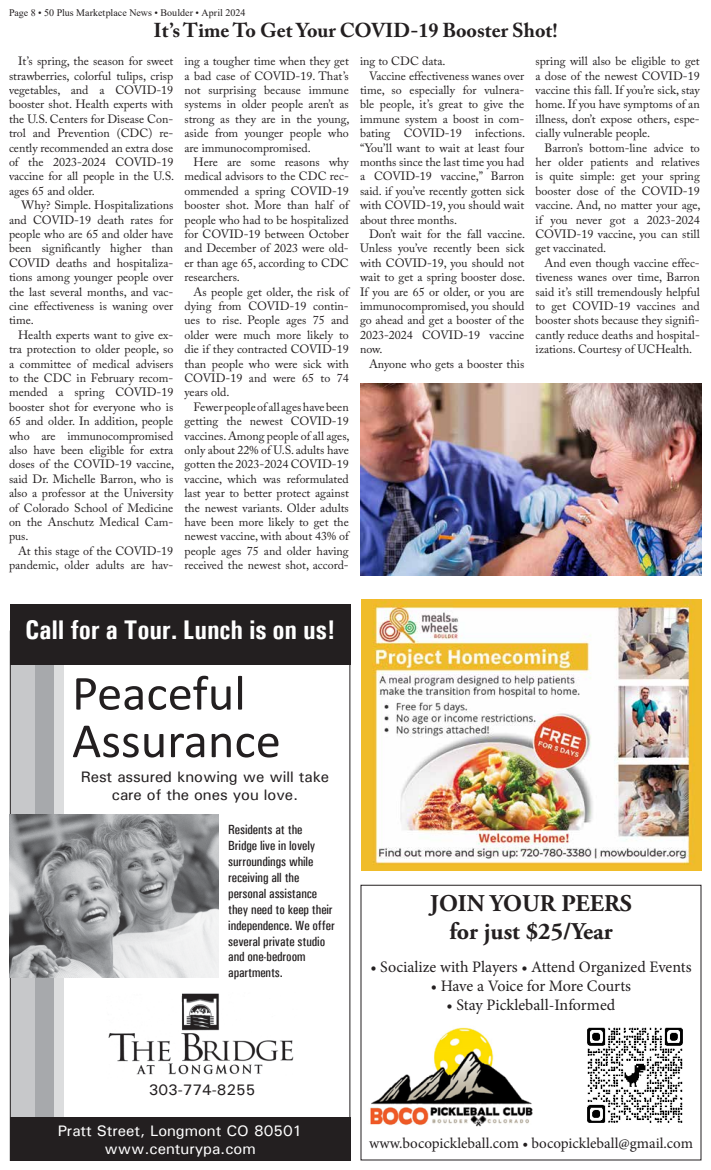
<style>
.page{position:relative;width:711px;height:1170px;background:#fff}
.page>*{position:absolute;margin:0;border:0;box-sizing:border-box;transform-origin:0 0}
.t1{font:49.4px/47.6px "Calibri";color:#231f20}
.t2{font:700 condensed 27px "Univers";letter-spacing:-.005em;color:#fff}
.t3{font:700 24px/28.8px "Adobe Garamond Pro";color:#231f20;text-align:center}
.t4{font:700 20px "Adobe Caslon Pro";color:#231f20}
.t5{font:16px "Minion Pro";color:#231f20}
.t6{font:500 15.2px/18.3px "Univers";letter-spacing:-.005em;color:#231f20;text-align:center}
.t7{font:500 15.2px/18.3px "Univers";letter-spacing:-.005em;color:#fff;text-align:center}
.t8{font:15px "Minion Pro";color:#231f20}
.t9{font:500 condensed 13.3px/16px "Univers";letter-spacing:-.005em;color:#231f20}
.t10{font:12px/14.4px "Adobe Caslon Pro";color:#231f20;text-align:justify}
.t11{font:10px "Times New Roman";color:#231f20}
</style>
<div class="page">
<div style="left:10px;top:630px;width:25px;height:531px;background:#c7c8ca"></div>
<div style="left:35px;top:630px;width:19px;height:531px;background:#a7a9ac"></div>
<div style="left:54px;top:631px;width:10px;height:530px;background:#dcddde"></div>
<div style="left:10px;top:604px;width:341px;height:61px;background:#231f20"></div>
<div style="left:10px;top:1118px;width:340px;height:43px;background:#231f20"></div>
<img style="left:9px;top:814px;width:210px;height:164px">
<img style="left:108px;top:993px;width:186px;height:82px">
<img style="left:361px;top:600px;width:341px;height:271px">
<img style="left:370px;top:1027px;width:163px;height:100px">
<img style="left:587px;top:1027px;width:96px;height:96px">
<img style="left:360px;top:383px;width:342px;height:193px">
<p class="t11" style="left:9px;top:6px;width:238px">Page 8 • 50 Plus Marketplace News • Boulder • April 2024</p>
<h3 class="t4" style="left:153px;top:18px;width:406px">It’s Time To Get Your COVID-19 Booster Shot!</h3>
<p class="t10" style="left:9px;top:54px;width:167px;text-indent:9px">It’s spring, the season for sweet strawberries, colorful tulips, crisp vegetables, and a COVID-19 booster shot. Health experts with the U.S. Centers for Disease Con&shy;trol and Prevention (CDC) re&shy;cently recommended an extra dose of the 2023-2024 COVID-19 vaccine for all people in the U.S. ages 65 and older.</p>
<p class="t10" style="left:9px;top:198px;width:166px;text-indent:13px">Why? Simple. Hospitalizations and COVID-19 death rates for people who are 65 and older have been significantly higher than COVID deaths and hospitaliza&shy;tions among younger people over the last several months, and vac&shy;cine effectiveness is waning over time.</p>
<p class="t10" style="left:9px;top:327px;width:167px;text-indent:9px">Health experts want to give ex&shy;tra protection to older people, so a committee of medical advisers to the CDC in February recom&shy;mended a spring COVID-19 booster shot for everyone who is 65 and older. In addition, people who are immunocompromised also have been eligible for extra doses of the COVID-19 vaccine, said Dr. Michelle Barron, who is also a professor at the University of Colorado School of Medicine on the Anschutz Medical Cam&shy;pus.</p>
<p class="t10" style="left:9px;top:543px;width:166px;text-align:right">At this stage of the COVID-19 pandemic, older adults are hav-</p>
<p class="t10" style="left:185px;top:54px;width:167px">ing a tougher time when they get a bad case of COVID-19. That’s not surprising because immune systems in older people aren’t as strong as they are in the young, aside from younger people who are immunocompromised.</p>
<p class="t10" style="left:185px;top:155px;width:166px;text-indent:9px">Here are some reasons why medical advisors to the CDC rec&shy;ommended a spring COVID-19 booster shot. More than half of people who had to be hospitalized for COVID-19 between October and December of 2023 were old&shy;er than age 65, according to CDC researchers.</p>
<p class="t10" style="left:185px;top:284px;width:166px;text-indent:9px">As people get older, the risk of dying from COVID-19 contin&shy;ues to rise. People ages 75 and older were much more likely to die if they contracted COVID-19 than people who were sick with COVID-19 and were 65 to 74 years old.</p>
<p class="t10" style="left:185px;top:399px;width:167px;text-indent:9px">Fewer people of all ages have been getting the newest COVID-19 vaccines. Among people of all ages, only about 22% of U.S. adults have gotten the 2023-2024 COVID-19 vaccine, which was reformulated last year to better protect against the newest variants. Older adults have been more likely to get the newest vaccine, with about 43% of people ages 75 and older having received the newest shot, accord-</p>
<p class="t10" style="left:360px;top:54px;width:87px">ing to CDC data.</p>
<p class="t10" style="left:369px;top:68px;width:157px">Vaccine effectiveness wanes over</p>
<p class="t10" style="left:360px;top:83px;width:166px">time, so especially for vulnera-</p>
<p class="t10" style="left:360px;top:97px;width:166px">ble people, it’s great to give the</p>
<p class="t10" style="left:360px;top:111px;width:166px">immune system a boost in com-</p>
<p class="t10" style="left:360px;top:126px;width:167px">bating COVID-19 infections.</p>
<p class="t10" style="left:360px;top:140px;width:166px">“You’ll want to wait at least four</p>
<p class="t10" style="left:360px;top:155px;width:166px">months since the last time you had</p>
<p class="t10" style="left:360px;top:169px;width:166px">a COVID-19 vaccine,” Barron</p>
<p class="t10" style="left:360px;top:183px;width:166px">said. if you’ve recently gotten sick</p>
<p class="t10" style="left:360px;top:198px;width:166px">with COVID-19, you should wait</p>
<p class="t10" style="left:360px;top:212px;width:99px">about three months.</p>
<p class="t10" style="left:369px;top:227px;width:158px">Don’t wait for the fall vaccine.</p>
<p class="t10" style="left:360px;top:241px;width:166px">Unless you’ve recently been sick</p>
<p class="t10" style="left:360px;top:255px;width:166px">with COVID-19, you should not</p>
<p class="t10" style="left:360px;top:270px;width:167px">wait to get a spring booster dose.</p>
<p class="t10" style="left:360px;top:284px;width:166px">If you are 65 or older, or you are</p>
<p class="t10" style="left:360px;top:299px;width:166px">immunocompromised, you should</p>
<p class="t10" style="left:360px;top:313px;width:166px">go ahead and get a booster of the</p>
<p class="t10" style="left:360px;top:327px;width:166px">2023-2024 COVID-19 vaccine</p>
<p class="t10" style="left:360px;top:342px;width:24px">now.</p>
<p class="t10" style="left:369px;top:356px;width:157px">Anyone who gets a booster this</p>
<p class="t10" style="left:536px;top:54px;width:166px">spring will also be eligible to get a dose of the newest COVID-19 vaccine this fall. If you’re sick, stay home. If you have symptoms of an illness, don’t expose others, espe&shy;cially vulnerable people.</p>
<p class="t10" style="left:536px;top:140px;width:167px;text-indent:9px">Barron’s bottom-line advice to her older patients and relatives is quite simple: get your spring booster dose of the COVID-19 vaccine. And, no matter your age, if you never got a 2023-2024<br>COVID-19 vaccine, you can still get vaccinated.</p>
<p class="t10" style="left:536px;top:255px;width:166px;text-indent:9px">And even though vaccine effec&shy;tiveness wanes over time, Barron said it’s still tremendously helpful to get COVID-19 vaccines and booster shots because they signifi&shy;cantly reduce deaths and hospital&shy;izations. Courtesy of UCHealth.</p>
<h2 class="t2" style="left:25px;top:614px;width:311px">Call for a Tour. Lunch is on us!</h2>
<h1 class="t1" style="left:72px;top:668px;width:210px">Peaceful<br>Assurance</h1>
<p class="t6" style="left:81px;top:767px;width:250px">Rest assured knowing we will take care of the ones you love.</p>
<p class="t9" style="left:228px;top:821px;width:108px">Residents at the<br>Bridge live in lovely surroundings while receiving all the personal assistance they need to keep their independence. We offer several private studio and one-bedroom apartments.</p>
<h3 class="t3" style="left:430px;top:889px;width:204px">JOIN YOUR PEERS for just $25/Year</h3>
<h3 class="t5" style="left:370px;top:956px;width:323px">• Socialize with Players • Attend Organized Events</h3>
<h3 class="t5" style="left:431px;top:975px;width:202px">• Have a Voice for More Courts</h3>
<h3 class="t5" style="left:447px;top:994px;width:170px">• Stay Pickleball-Informed</h3>
<p class="t6" style="left:149px;top:1080px;width:108px">303-774-8255</p>
<p class="t7" style="left:58px;top:1121px;width:246px">Pratt Street, Longmont CO 80501 www.centurypa.com</p>
<p class="t8" style="left:369px;top:1134px;width:325px">www.bocopickleball.com • bocopickleball@gmail.com</p>
</div>
